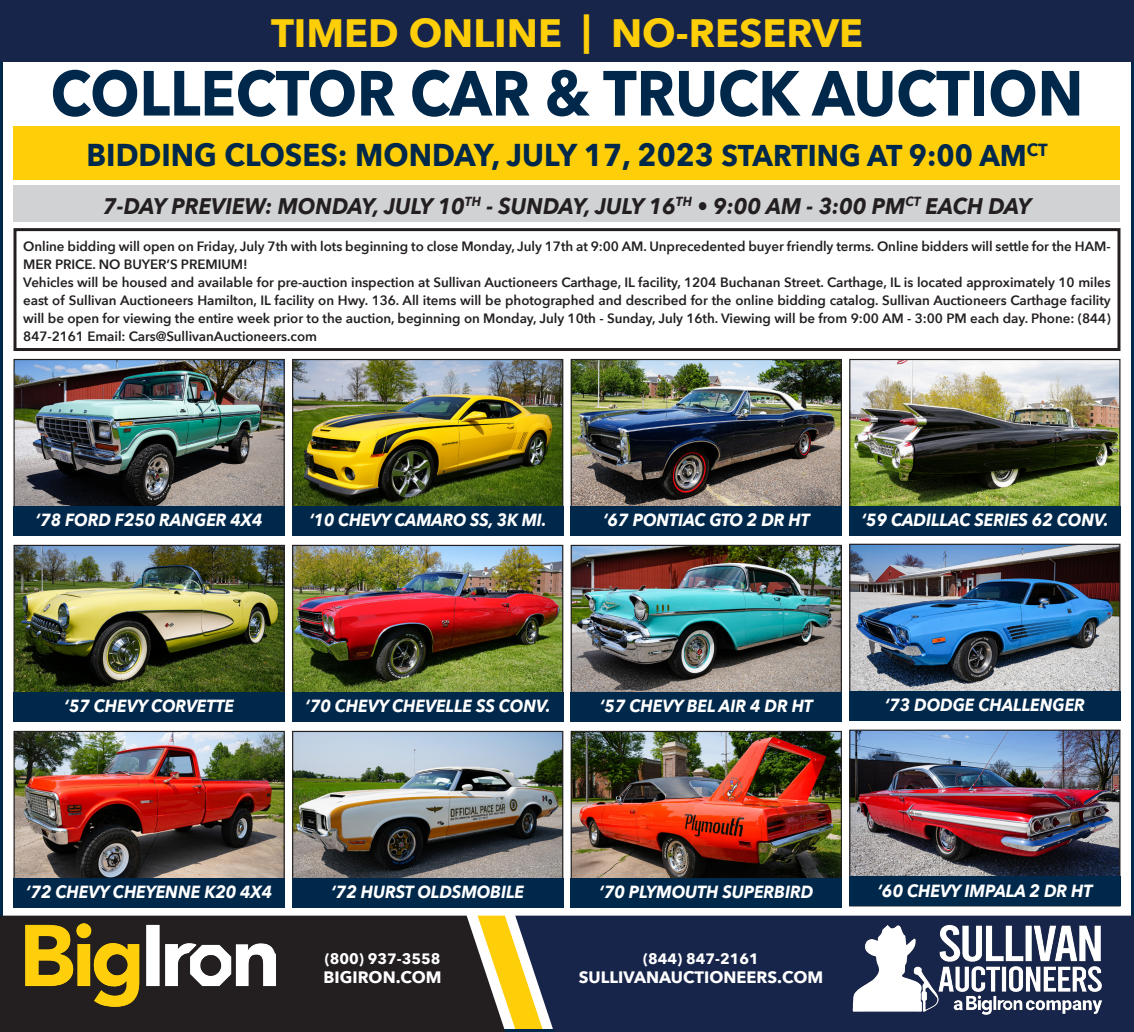
<style>
.page{position:relative;width:1134px;height:1032px;background:#fff}
.page>*{position:absolute;margin:0;border:0;box-sizing:border-box;transform-origin:0 0}
.t1{font:700 63px "Avenir Next";color:#00284b;scale:.92 1}
.t2{font:700 39.45px "Avenir Next";color:#fece08}
.t3{font:700 31.5px "Avenir Next";color:#00284b;scale:.94 1}
.t4{font:italic 700 22.5px "Avenir Next";color:#231f20;scale:.94 1}
.t5{font:italic 700 17.55px "Avenir Next";letter-spacing:-.005em;color:#fff;scale:.93 1}
.t6{font:italic 700 17.55px "Avenir Next";letter-spacing:-.005em;color:#fff;scale:.91 1}
.t7{font:700 16.5px "Avenir Next";color:#fff}
.t8{font:700 15px "Avenir Next";color:#fff}
.t9{font:600 13.5px/18px "Avenir Next";letter-spacing:-.005em;color:#231f20}
.s1{font-size:30px}
</style>
<div class="page">
<div style="left:0;top:916px;width:500px;height:116px;background:#231f20"></div>
<svg style="left:500px;top:916px;width:634px;height:116px;fill:#18254a"></svg>
<img style="left:25px;top:923px;width:251px;height:84px">
<img style="left:851px;top:924px;width:251px;height:93px">
<div style="left:14px;top:126px;width:1106px;height:54px;background:#fece08"></div>
<div style="left:14px;top:185px;width:1106px;height:37px;background:#d1d2d4"></div>
<div style="left:14px;top:228px;width:1106px;height:123px;border:3px solid #231f20"></div>
<img style="left:16px;top:733px;width:267px;height:145px">
<div style="left:14px;top:731px;width:271px;height:177px;border:1px solid #231f20"></div>
<div style="left:14px;top:878px;width:271px;height:30px;background:#00284b"></div>
<img style="left:294px;top:733px;width:267px;height:145px">
<div style="left:292px;top:731px;width:271px;height:177px;border:1px solid #231f20"></div>
<div style="left:292px;top:878px;width:271px;height:30px;background:#00284b"></div>
<img style="left:573px;top:733px;width:267px;height:145px">
<div style="left:571px;top:731px;width:271px;height:177px;border:1px solid #231f20"></div>
<div style="left:571px;top:878px;width:271px;height:30px;background:#00284b"></div>
<img style="left:851px;top:732px;width:267px;height:144px">
<div style="left:849px;top:730px;width:271px;height:176px;border:1px solid #231f20"></div>
<div style="left:849px;top:876px;width:271px;height:30px;background:#00284b"></div>
<img style="left:16px;top:361px;width:267px;height:145px">
<div style="left:14px;top:359px;width:271px;height:177px;border:1px solid #231f20"></div>
<div style="left:14px;top:506px;width:271px;height:30px;background:#00284b"></div>
<img style="left:294px;top:361px;width:267px;height:145px">
<div style="left:292px;top:359px;width:271px;height:177px;border:1px solid #231f20"></div>
<div style="left:292px;top:506px;width:271px;height:30px;background:#00284b"></div>
<img style="left:573px;top:361px;width:267px;height:145px">
<div style="left:571px;top:359px;width:271px;height:177px;border:1px solid #231f20"></div>
<div style="left:571px;top:506px;width:271px;height:30px;background:#00284b"></div>
<img style="left:851px;top:361px;width:267px;height:145px">
<div style="left:849px;top:359px;width:271px;height:177px;border:1px solid #231f20"></div>
<div style="left:849px;top:506px;width:271px;height:30px;background:#00284b"></div>
<img style="left:16px;top:547px;width:267px;height:145px">
<div style="left:14px;top:545px;width:271px;height:177px;border:1px solid #231f20"></div>
<div style="left:14px;top:692px;width:271px;height:30px;background:#00284b"></div>
<img style="left:294px;top:547px;width:267px;height:145px">
<div style="left:292px;top:545px;width:271px;height:177px;border:1px solid #231f20"></div>
<div style="left:292px;top:692px;width:271px;height:30px;background:#00284b"></div>
<img style="left:573px;top:547px;width:267px;height:145px">
<div style="left:571px;top:545px;width:271px;height:177px;border:1px solid #231f20"></div>
<div style="left:571px;top:692px;width:271px;height:30px;background:#00284b"></div>
<img style="left:851px;top:546px;width:267px;height:145px">
<div style="left:849px;top:544px;width:271px;height:177px;border:1px solid #231f20"></div>
<div style="left:849px;top:691px;width:271px;height:30px;background:#00284b"></div>
<div style="left:0;top:0;width:1134px;height:61px;background:#18254a"></div>
<p class="t2" style="left:271px;top:-1px;width:593px">TIMED ONLINE | NO-RESERVE</p>
<p class="t1" style="left:51px;top:39px;width:1124px">COLLECTOR CAR &amp; TRUCK AUCTION</p>
<p class="t3" style="left:87px;top:128px;width:1024px">BIDDING CLOSES: MONDAY, JULY 17, 2023 <span class="s1">STARTING AT 9:00 AM</span><sup>CT</sup></p>
<p class="t4" style="left:103px;top:186px;width:989px">7-DAY PREVIEW: MONDAY, JULY 10<sup>TH</sup> - SUNDAY, JULY 16<sup>TH</sup> • 9:00 AM - 3:00 PM<sup>CT</sup> EACH DAY</p>
<p class="t9" style="left:23px;top:237px;width:1089px">Online bidding will open on Friday, July 7th with lots beginning to close Monday, July 17th at 9:00 AM. Unprecedented buyer friendly terms. Online bidders will settle for the HAM-<br>MER PRICE. NO BUYER’S PREMIUM!</p>
<p class="t9" style="left:23px;top:273px;width:1089px;text-align:justify">Vehicles will be housed and available for pre-auction inspection at Sullivan Auctioneers Carthage, IL facility, 1204 Buchanan Street. Carthage, IL is located approximately 10 miles east of Sullivan Auctioneers Hamilton, IL facility on Hwy. 136. All items will be photographed and described for the online bidding catalog. Sullivan Auctioneers Carthage facility will be open for viewing the entire week prior to the auction, beginning on Monday, July 10th - Sunday, July 16th. Viewing will be from 9:00 AM - 3:00 PM each day. Phone: (844)<br>847-2161 Email: Cars@SullivanAuctioneers.com</p>
<p class="t5" style="left:36px;top:505px;width:246px">‘78 FORD F250 RANGER 4X4</p>
<p class="t6" style="left:309px;top:505px;width:262px">‘10 CHEVY CAMARO SS, 3K MI.</p>
<p class="t5" style="left:603px;top:505px;width:224px">‘67 PONTIAC GTO 2 DR HT</p>
<p class="t5" style="left:862px;top:505px;width:267px">‘59 CADILLAC SERIES 62 CONV.</p>
<p class="t5" style="left:64px;top:691px;width:184px">‘57 CHEVY CORVETTE</p>
<p class="t5" style="left:305px;top:691px;width:265px">‘70 CHEVY CHEVELLE SS CONV.</p>
<p class="t5" style="left:600px;top:691px;width:231px">‘57 CHEVY BEL AIR 4 DR HT</p>
<p class="t5" style="left:885px;top:689px;width:217px">‘73 DODGE CHALLENGER</p>
<p class="t5" style="left:26px;top:877px;width:266px">‘72 CHEVY CHEYENNE K20 4X4</p>
<p class="t5" style="left:331px;top:877px;width:209px">‘72 HURST OLDSMOBILE</p>
<p class="t5" style="left:599px;top:877px;width:232px">‘70 PLYMOUTH SUPERBIRD</p>
<p class="t5" style="left:878px;top:875px;width:233px">‘60 CHEVY IMPALA 2 DR HT</p>
<p class="t8" style="left:325px;top:945px;width:117px">(800) 937-3558</p>
<p class="t7" style="left:324px;top:963px;width:120px">BIGIRON.COM</p>
<p class="t8" style="left:643px;top:945px;width:117px">(844) 847-2161</p>
<p class="t7" style="left:579px;top:963px;width:246px">SULLIVANAUCTIONEERS.COM</p>
</div>
